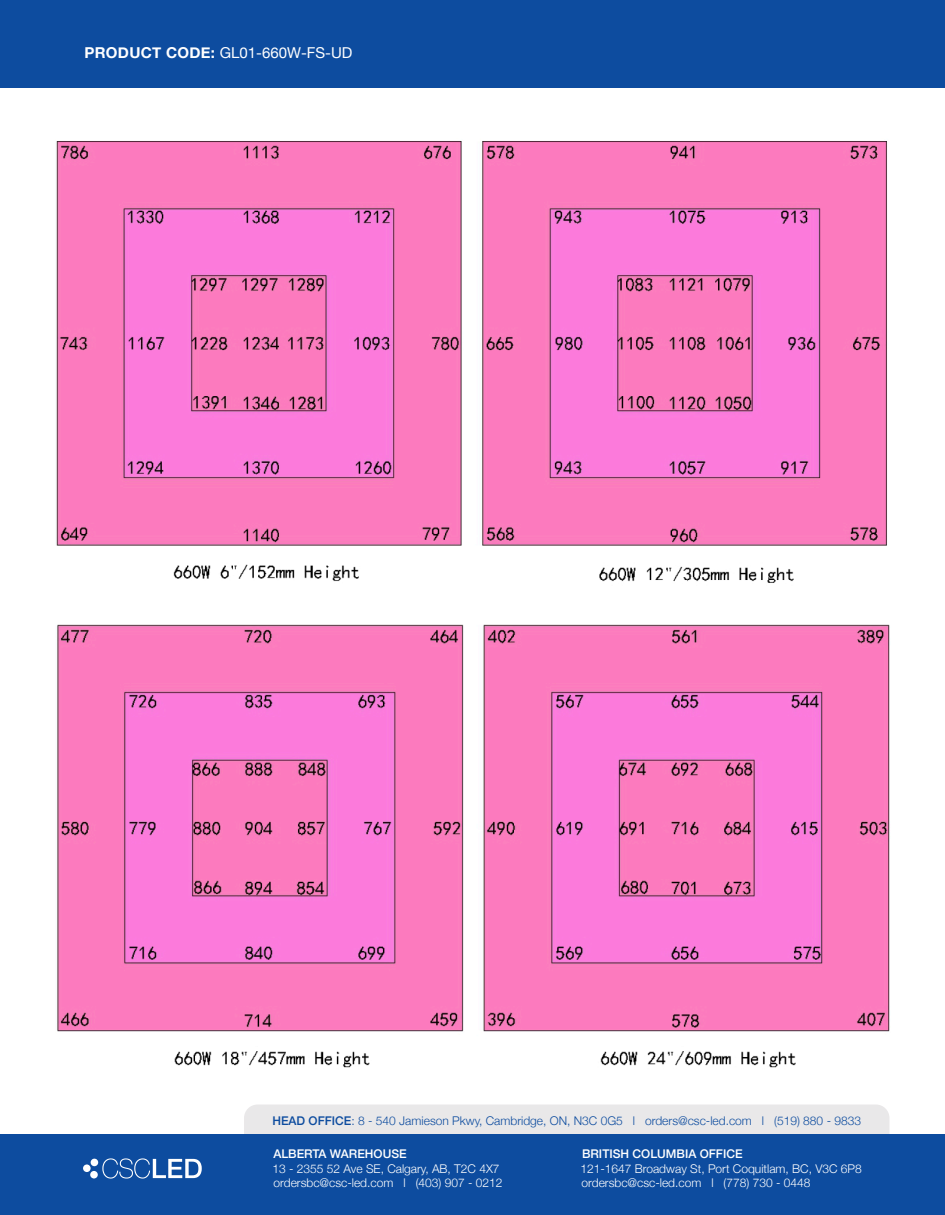
<style>
.page{position:relative;width:945px;height:1215px;background:#fff}
.page>*{position:absolute;margin:0;border:0;box-sizing:border-box;transform-origin:0 0}
.t1{font:15px "Helvetica Neue";color:#fff}
.t2{font:300 12px/14.4px "Helvetica Neue";color:#fff}
.t3{font:300 12px "Helvetica Neue";color:#0d4c9f}
.s1{font-weight:700}
.s2{font-weight:500}
</style>
<div class="page">
<div style="left:0;top:0;width:945px;height:88px;background:#0d4c9f"></div>
<div style="left:244px;top:1105px;width:646px;height:29px;background:#e9e8e9"></div>
<div style="left:0;top:1134px;width:945px;height:81px;background:#0d4c9f"></div>
<svg style="left:102px;top:1158px;width:100px;height:21px"></svg>
<div style="left:83px;top:1164px;width:8px;height:8px;background:#fff;border-radius:50%"></div>
<div style="left:90px;top:1171px;width:8px;height:7px;background:#fff;border-radius:50%"></div>
<div style="left:91px;top:1159px;width:7px;height:7px;background:#fff;border-radius:50%"></div>
<img style="left:56px;top:141px;width:831px;height:442px">
<img style="left:56px;top:624px;width:834px;height:444px">
<p class="t1" style="left:85px;top:42px;width:269px"><span class="s1">PRODUCT CODE:</span> GL01-660W-FS-UD</p>
<p class="t3" style="left:272px;top:1111px;width:590px"><span class="s2">HEAD OFFICE</span>: 8 - 540 Jamieson Pkwy, Cambridge, ON, N3C 0G5 l orders@csc-led.com l (519) 880 - 9833</p>
<p class="t2" style="left:580px;top:1146px;width:283px"><span class="s2">BRITISH COLUMBIA OFFICE<br></span>121-1647 Broadway St, Port Coquitlam, BC, V3C 6P8</p>
<p class="t2" style="left:582px;top:1175px;width:231px">ordersbc@csc-led.com l (778) 730 - 0448</p>
<p class="t2" style="left:272px;top:1146px;width:232px"><span class="s2">ALBERTA WAREHOUSE<br></span>13 - 2355 52 Ave SE, Calgary, AB, T2C 4X7 ordersbc@csc-led.com l (403) 907 - 0212</p>
</div>
